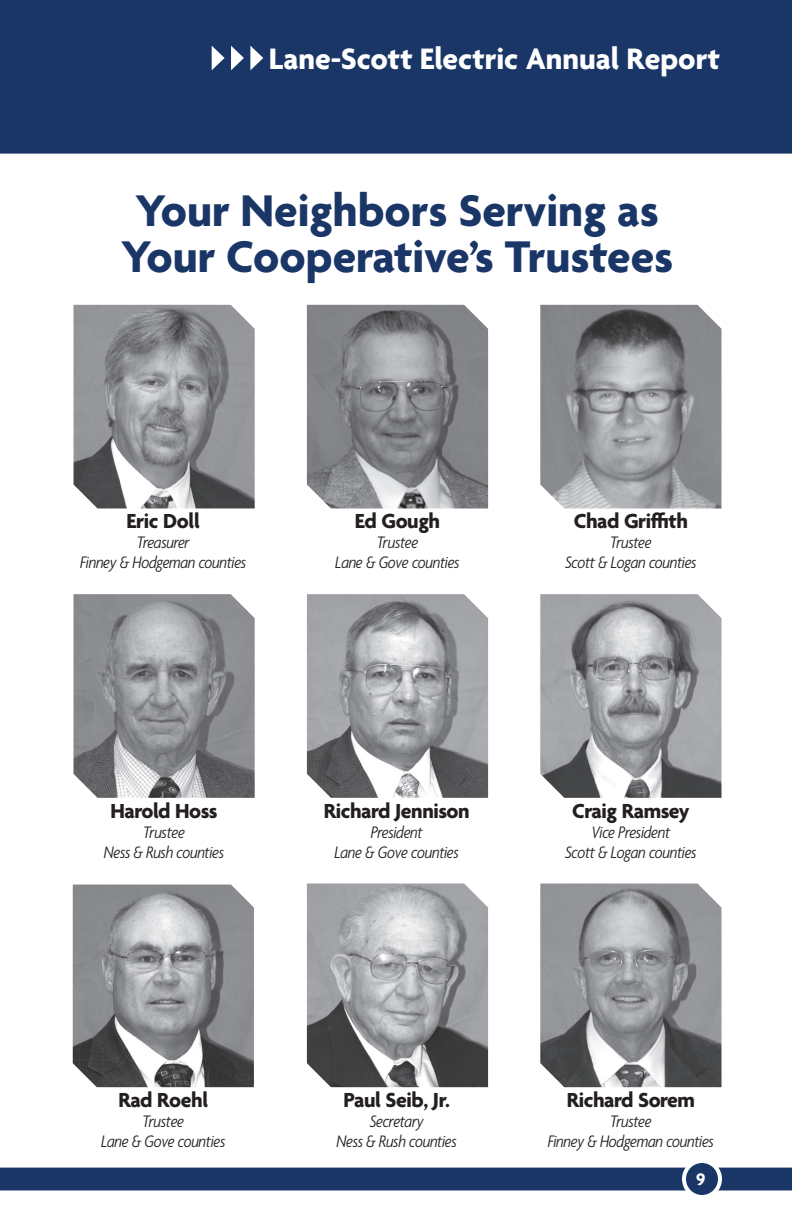
<style>
.page{position:relative;width:792px;height:1224px;background:#fff}
.page>*{position:absolute;margin:0;border:0;box-sizing:border-box;transform-origin:0 0}
.t1{font:700 48px/46px "Agenda";color:#193667}
.t2{font:700 32px "Agenda";color:#fff}
.t3{font:700 22px "Agenda";letter-spacing:-.02em;color:#231f20}
.t4{font:italic 300 condensed 18px/20px "Agenda";letter-spacing:-.015em;color:#231f20;text-align:center}
.t5{font:700 18px "Agenda";color:#fff}
</style>
<div class="page">
<div style="left:0;top:1168px;width:792px;height:22px;background:#193667"></div>
<div style="left:0;top:0;width:792px;height:154px;background:#193667"></div>
<div style="left:684px;top:1161px;width:36px;height:36px;background:#193667;border-radius:50%"></div>
<div style="left:682px;top:1159px;width:40px;height:40px;border:4px solid #fff;border-radius:50%"></div>
<svg style="left:250px;top:46px;width:13px;height:24px"></svg>
<svg style="left:231px;top:46px;width:13px;height:24px"></svg>
<svg style="left:212px;top:46px;width:13px;height:24px"></svg>
<img style="left:73px;top:305px;width:182px;height:203px">
<img style="left:307px;top:305px;width:181px;height:203px">
<img style="left:73px;top:594px;width:182px;height:204px">
<img style="left:307px;top:884px;width:181px;height:203px">
<img style="left:540px;top:884px;width:182px;height:203px">
<img style="left:540px;top:305px;width:182px;height:203px">
<img style="left:307px;top:594px;width:181px;height:204px">
<img style="left:540px;top:594px;width:182px;height:204px">
<img style="left:73px;top:885px;width:181px;height:202px">
<h2 class="t2" style="left:269px;top:42px;width:453px">Lane-Scott Electric Annual Report</h2>
<h1 class="t1" style="left:121px;top:191px;width:554px">Your Neighbors Serving as<br>Your Cooperative’s Trustees</h1>
<p class="t3" style="left:127px;top:509px;width:75px">Eric Doll</p>
<p class="t4" style="left:80px;top:532px;width:168px">Treasurer<br>Finney &amp; Hodgeman counties</p>
<p class="t3" style="left:355px;top:509px;width:87px">Ed Gough</p>
<p class="t4" style="left:335px;top:532px;width:126px">Trustee<br>Lane &amp; Gove counties</p>
<p class="t3" style="left:110px;top:799px;width:109px">Harold Hoss</p>
<p class="t4" style="left:104px;top:821px;width:122px">Trustee<br>Ness &amp; Rush counties</p>
<p class="t3" style="left:324px;top:799px;width:147px">Richard Jennison</p>
<p class="t4" style="left:335px;top:821px;width:126px">President<br>Lane &amp; Gove counties</p>
<p class="t3" style="left:574px;top:509px;width:116px">Chad Griffith</p>
<p class="t4" style="left:565px;top:532px;width:133px">Trustee<br>Scott &amp; Logan counties</p>
<p class="t3" style="left:572px;top:799px;width:119px">Craig Ramsey</p>
<p class="t4" style="left:565px;top:821px;width:133px">Vice President<br>Scott &amp; Logan counties</p>
<p class="t3" style="left:118px;top:1088px;width:91px">Rad Roehl</p>
<p class="t4" style="left:101px;top:1111px;width:126px">Trustee<br>Lane &amp; Gove counties</p>
<p class="t3" style="left:343px;top:1088px;width:108px">Paul Seib, Jr.</p>
<p class="t4" style="left:337px;top:1111px;width:122px">Secretary<br>Ness &amp; Rush counties</p>
<p class="t3" style="left:567px;top:1088px;width:130px">Richard Sorem</p>
<p class="t4" style="left:548px;top:1111px;width:168px">Trustee<br>Finney &amp; Hodgeman counties</p>
<p class="t5" style="left:696px;top:1170px;width:11px">9</p>
</div>
